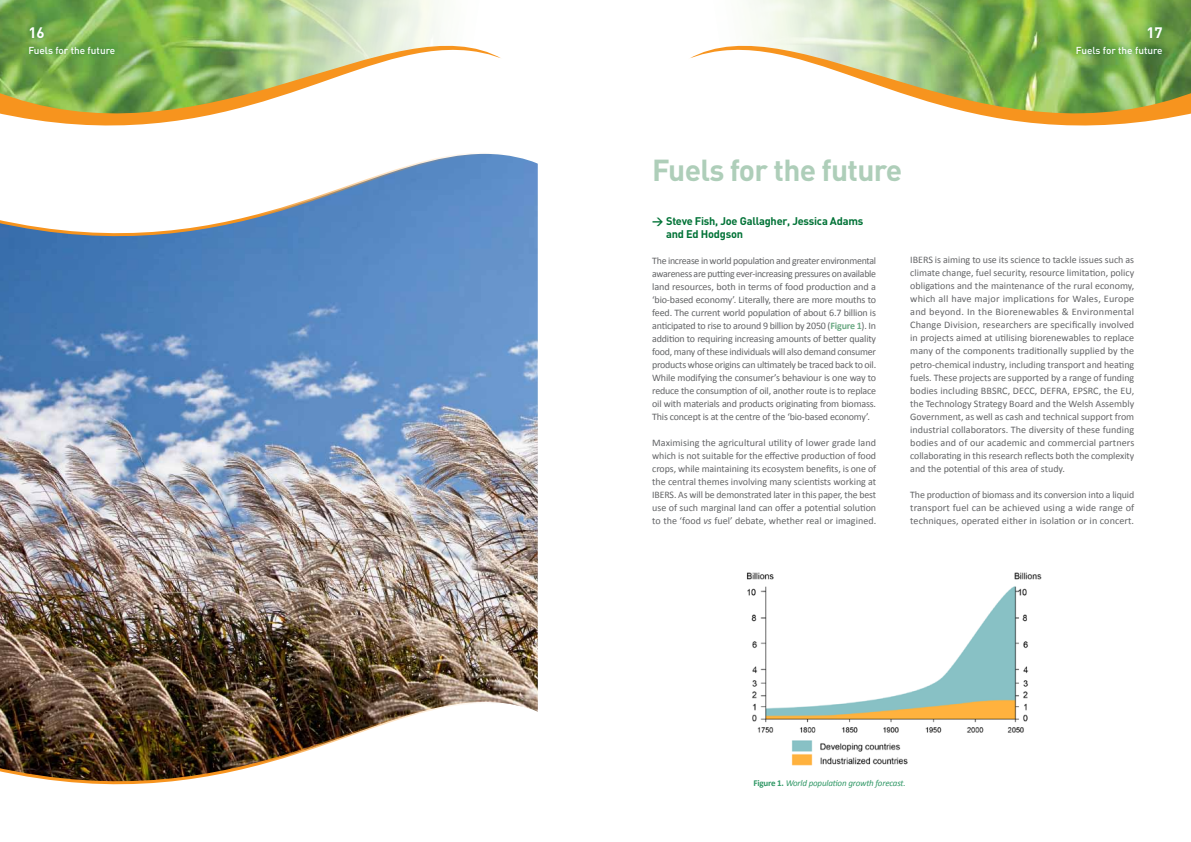
<style>
.page{position:relative;width:1191px;height:842px;background:#fff}
.page>*{position:absolute;margin:0;border:0;box-sizing:border-box;transform-origin:0 0}
.t1{font:700 30px "DIN";letter-spacing:-.025em;color:#aeceb9}
.t2{font:700 15px "DIN";color:#fff}
.t3{font:700 11px/13px "DIN";letter-spacing:-.02em;color:#007236}
.t4{font:10px/13px "Calibri";color:#636466;text-align:justify}
.t5{font:500 10px "DIN";color:#fff}
.t6{font:italic 9px "Calibri";letter-spacing:-.02em;color:#319866}
.s1{color:#fff}
.s2{font-weight:700;color:#6dab85}
.s3{font-style:italic}
.s4{font-weight:700;font-style:normal}
</style>
<div class="page">
<img style="left:0;top:238px;width:538px;height:461px">
<svg style="left:0;top:154px;width:538px;height:84px"></svg>
<img style="left:0;top:699px;width:538px;height:86px">
<img style="left:746px;top:572px;width:296px;height:194px">
<svg style="left:0;top:0;width:502px;height:175px"></svg>
<img style="left:690px;top:0;width:501px;height:126px">
<div style="left:1070px;top:21px;width:97px;height:38px;background:#007236;opacity:.75"></div>
<div style="left:23px;top:21px;width:97px;height:38px;background:#007236;opacity:.75"></div>
<h2 class="t2" style="left:28px;top:23px;width:18px">16</h2>
<p class="t5" style="left:28px;top:44px;width:88px">Fuels for the future</p>
<h2 class="t2" style="left:1146px;top:23px;width:18px">17</h2>
<p class="t5" style="left:1075px;top:44px;width:88px">Fuels for the future</p>
<h1 class="t1" style="left:652px;top:150px;width:251px">Fuels for the future</h1>
<p class="t3" style="left:652px;top:214px;width:213px">&gt; Steve Fish, Joe Gallagher, Jessica Adams <span class="s1">&gt;</span> and Ed Hodgson</p>
<p class="t4" style="left:652px;top:253px;width:225px">The increase in world population and greater environmental awareness are putting ever-increasing pressures on available land resources, both in terms of food production and a ‘bio-based economy’. Literally, there are more mouths to feed. The current world population of about 6.7 billion is anticipated to rise to around 9 billion by 2050 (<span class="s2">Figure 1</span>). In addition to requiring increasing amounts of better quality food, many of these individuals will also demand consumer products whose origins can ultimately be traced back to oil.<br>While modifying the consumer’s behaviour is one way to reduce the consumption of oil, another route is to replace oil with materials and products originating from biomass.<br>This concept is at the centre of the ‘bio-based economy’.</p>
<p class="t4" style="left:652px;top:435px;width:225px">Maximising the agricultural utility of lower grade land which is not suitable for the effective production of food crops, while maintaining its ecosystem benefits, is one of the central themes involving many scientists working at IBERS. As will be demonstrated later in this paper, the best use of such marginal land can offer a potential solution to the ‘food <span class="s3">vs</span> fuel’ debate, whether real or imagined.</p>
<p class="t4" style="left:910px;top:253px;width:225px">IBERS is aiming to use its science to tackle issues such as climate change, fuel security, resource limitation, policy obligations and the maintenance of the rural economy, which all have major implications for Wales, Europe and beyond. In the Biorenewables &amp; Environmental Change Division, researchers are specifically involved in projects aimed at utilising biorenewables to replace many of the components traditionally supplied by the petro-chemical industry, including transport and heating fuels. These projects are supported by a range of funding bodies including BBSRC, DECC, DEFRA, EPSRC, the EU, the Technology Strategy Board and the Welsh Assembly Government, as well as cash and technical support from industrial collaborators. The diversity of these funding bodies and of our academic and commercial partners collaborating in this research reflects both the complexity and the potential of this area of study.</p>
<p class="t4" style="left:910px;top:487px;width:225px">The production of biomass and its conversion into a liquid transport fuel can be achieved using a wide range of techniques, operated either in isolation or in concert.</p>
<p class="t6" style="left:753px;top:778px;width:154px"><span class="s4">Figure 1.</span> World population growth forecast.</p>
</div>
